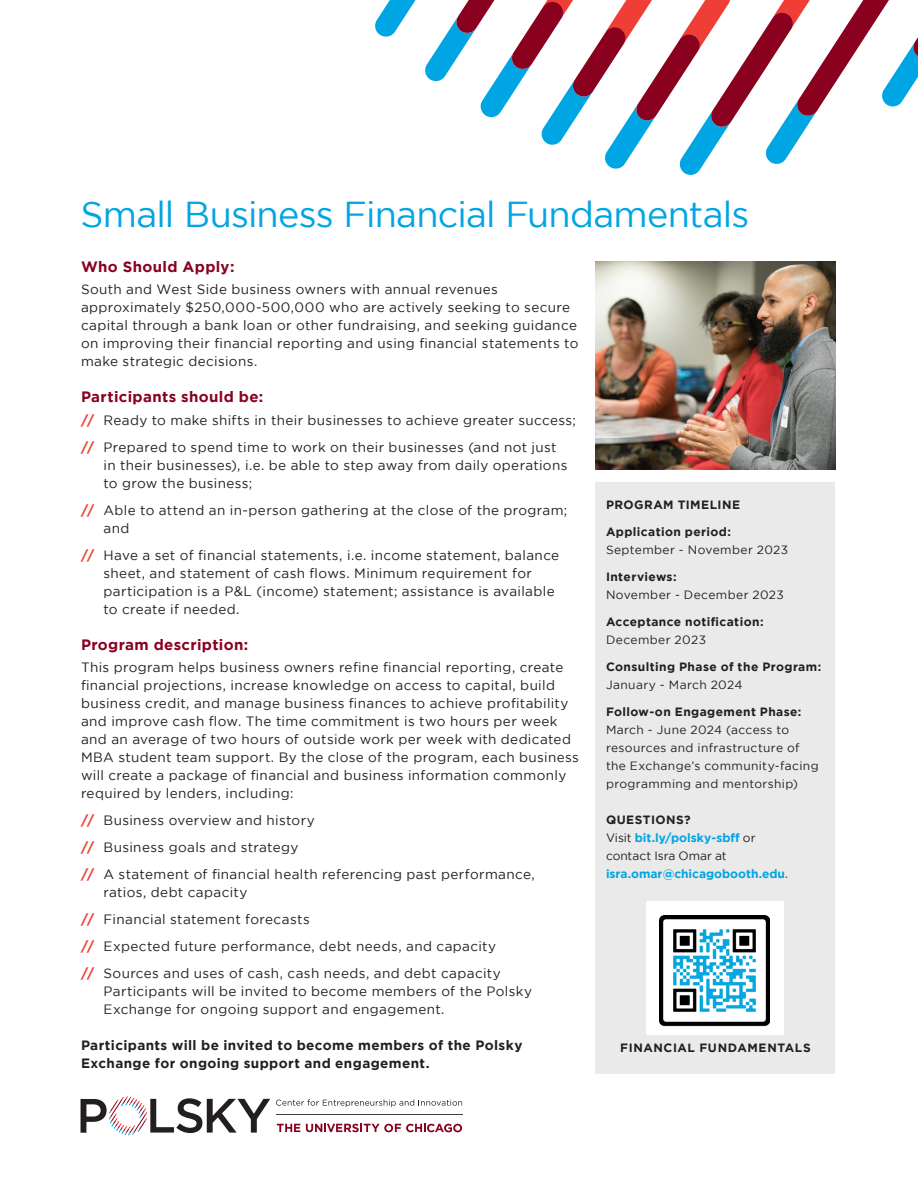
<style>
.page{position:relative;width:918px;height:1188px;background:#fff}
.page>*{position:absolute;margin:0;border:0;box-sizing:border-box;transform-origin:0 0}
.t1{font:36px "Gotham";letter-spacing:-.02em;color:#00a5e3}
.t2{font:700 15px "Gotham";letter-spacing:.025em;color:#8a011f}
.t3{font:13.5px/18px "Gotham";letter-spacing:.025em;color:#231f20}
.t4{font:700 13.5px/18px "Gotham";letter-spacing:.03em;color:#231f20}
.t5{font:12px/18px "Gotham";letter-spacing:.03em;color:#231f20}
.t6{font:700 12px/18px "Gotham";letter-spacing:.035em;color:#231f20}
.t7{font:700 12px "Gotham";color:#00a5e3}
.t8{font:12px "Gotham";color:#231f20}
.s1{font-weight:700;color:#ee3e35}
.s2{font-weight:400}
.s3{font-weight:700}
.s4{font-weight:400;color:#231f20}
</style>
<div class="page">
<svg style="left:541px;top:128px;width:265px;height:47px"></svg>
<svg style="left:375px;top:0;width:543px;height:128px"></svg>
<div style="left:596px;top:482px;width:240px;height:592px;background:#eaeaea"></div>
<img style="left:596px;top:261px;width:240px;height:209px">
<div style="left:647px;top:902px;width:137px;height:133px;background:#fff"></div>
<img style="left:659px;top:915px;width:111px;height:112px">
<svg style="left:81px;top:1096px;width:189px;height:39px"></svg>
<hr style="left:276px;top:1114px;width:187px;height:1px;background:#3c3d3d">
<svg style="left:276px;top:1099px;width:186px;height:8px"></svg>
<svg style="left:277px;top:1124px;width:23px;height:8px"></svg>
<svg style="left:306px;top:1124px;width:156px;height:8px"></svg>
<p class="t1" style="left:80px;top:194px;width:670px">Small Business Financial Fundamentals</p>
<p class="t2" style="left:81px;top:258px;width:155px">Who Should Apply:</p>
<p class="t3" style="left:81px;top:280px;width:499px">South and West Side business owners with annual revenues approximately $250,000-500,000 who are actively seeking to secure capital through a bank loan or other fundraising, and seeking guidance on improving their financial reporting and using financial statements to make strategic decisions.</p>
<p class="t2" style="left:81px;top:388px;width:184px">Participants should be:</p>
<p class="t3" style="left:81px;top:411px;width:497px"><span class="s1">//</span> Ready to make shifts in their businesses to achieve greater success;</p>
<p class="t3" style="left:104px;top:438px;width:465px;text-indent:-23px"><span class="s1">//</span> Prepared to spend time to work on their businesses (and not just in their businesses), i.e. be able to step away from daily operations to grow the business;</p>
<p class="t3" style="left:104px;top:501px;width:465px;text-indent:-23px"><span class="s1">//</span> Able to attend an in-person gathering at the close of the program; and</p>
<p class="t3" style="left:104px;top:546px;width:457px;text-indent:-23px"><span class="s1">//</span> Have a set of financial statements, i.e. income statement, balance sheet, and statement of cash flows. Minimum requirement for participation is a P&amp;L (income) statement; assistance is available to create if needed.</p>
<p class="t2" style="left:81px;top:636px;width:169px">Program description:</p>
<p class="t3" style="left:81px;top:658px;width:500px">This program helps business owners refine financial reporting, create financial projections, increase knowledge on access to capital, build business credit, and manage business finances to achieve profitability and improve cash flow. The time commitment is two hours per week and an average of two hours of outside work per week with dedicated MBA student team support. By the close of the program, each business will create a package of financial and business information commonly required by lenders, including:</p>
<p class="t3" style="left:81px;top:811px;width:235px"><span class="s1">//</span> Business overview and history</p>
<p class="t3" style="left:81px;top:838px;width:219px"><span class="s1">//</span> Business goals and strategy</p>
<p class="t3" style="left:104px;top:865px;width:433px;text-indent:-23px"><span class="s1">//</span> A statement of financial health referencing past performance, ratios, debt capacity</p>
<p class="t3" style="left:81px;top:910px;width:230px"><span class="s1">//</span> Financial statement forecasts</p>
<p class="t3" style="left:81px;top:937px;width:417px"><span class="s1">//</span> Expected future performance, debt needs, and capacity</p>
<p class="t3" style="left:104px;top:964px;width:430px;text-indent:-23px"><span class="s1">//</span> Sources and uses of cash, cash needs, and debt capacity<br>Participants will be invited to become members of the Polsky<br>Exchange for ongoing support and engagement.</p>
<p class="t4" style="left:81px;top:1036px;width:443px">Participants will be invited to become members of the Polsky<br>Exchange for ongoing support and engagement.</p>
<p class="t6" style="left:606px;top:495px;width:136px">PROGRAM TIMELINE</p>
<p class="t6" style="left:606px;top:522px;width:127px">Application period:</p>
<p class="t5" style="left:606px;top:540px;width:184px">September - November 2023</p>
<p class="t6" style="left:606px;top:567px;width:72px">Interviews:</p>
<p class="t5" style="left:606px;top:585px;width:179px">November - December 2023</p>
<p class="t6" style="left:606px;top:612px;width:159px">Acceptance notification:</p>
<p class="t5" style="left:606px;top:630px;width:102px">December 2023</p>
<p class="t6" style="left:606px;top:657px;width:217px">Consulting Phase of the Program:<br><span class="s2">January - March 2024</span></p>
<p class="t5" style="left:606px;top:702px;width:214px"><span class="s3">Follow-on Engagement Phase:<br></span>March - June 2024 (access to resources and infrastructure of the Exchange’s community-facing programming and mentorship)</p>
<p class="t6" style="left:606px;top:810px;width:86px">QUESTIONS?</p>
<p class="t7" style="left:606px;top:830px;width:151px"><span class="s4">Visit</span> bit.ly/polsky-sbff <span class="s4">or</span></p>
<p class="t8" style="left:606px;top:849px;width:122px">contact Isra Omar at</p>
<p class="t7" style="left:606px;top:866px;width:184px">isra.omar@chicagobooth.edu<span class="s4">.</span></p>
<p class="t6" style="left:620px;top:1038px;width:192px">FINANCIAL FUNDAMENTALS</p>
</div>
